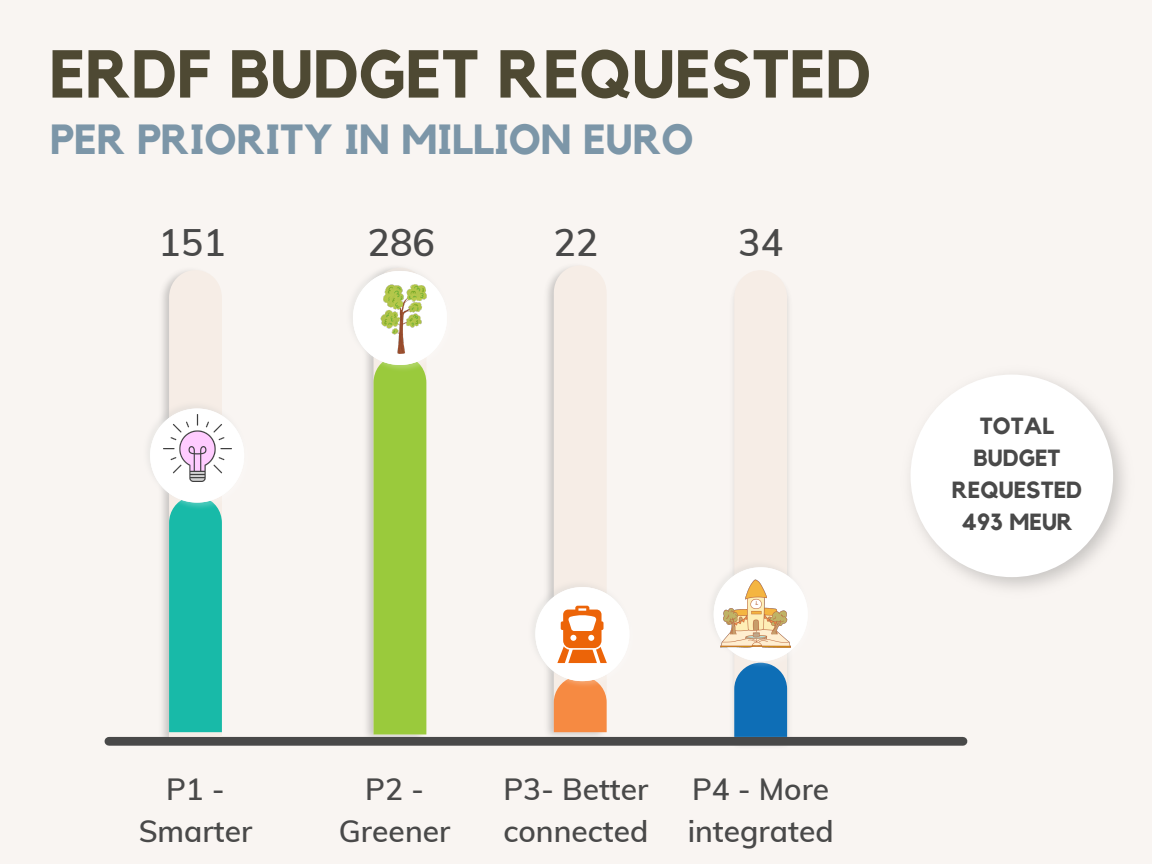
<style>
.page{position:relative;width:1152px;height:864px;background:#f9f5f2}
.page>*{position:absolute;margin:0;border:0;box-sizing:border-box;transform-origin:0 0}
.t1{font:700 66.9px "Kollektif";color:#4e4933}
.t2{font:700 42px "Kollektif";color:#7c96a8}
.t3{font:600 37.5px "Muli";color:#494949}
.t4{font:600 30px/41.7px "Muli";color:#494949;text-align:center}
.t5{font:700 23.25px/32.1px "Kollektif";color:#494949;text-align:center}
</style>
<div class="page">
<div style="left:109px;top:737px;width:854px;height:9px;background:#494949"></div>
<svg style="left:353px;top:268px;width:94px;height:466px"></svg>
<svg style="left:150px;top:270px;width:94px;height:467px"></svg>
<svg style="left:714px;top:270px;width:94px;height:467px"></svg>
<img style="left:163px;top:415px;width:69px;height:66px">
<img style="left:377px;top:281px;width:49px;height:73px">
<svg style="left:535px;top:266px;width:94px;height:466px"></svg>
<img style="left:721px;top:578px;width:70px;height:72px">
<svg style="left:911px;top:375px;width:202px;height:202px;fill:#fff"></svg>
<p class="t1" style="left:49px;top:43px;width:823px">ERDF BUDGET REQUESTED</p>
<p class="t2" style="left:50px;top:120px;width:645px">PER PRIORITY IN MILLION EURO</p>
<p class="t3" style="left:158px;top:219px;width:69px">151</p>
<p class="t3" style="left:368px;top:219px;width:69px">286</p>
<p class="t3" style="left:553px;top:219px;width:46px">22</p>
<p class="t3" style="left:738px;top:219px;width:46px">34</p>
<p class="t5" style="left:952px;top:411px;width:132px">TOTAL<br>BUDGET<br>REQUESTED</p>
<p class="t5" style="left:961px;top:507px;width:113px">493 MEUR</p>
<p class="t4" style="left:139px;top:768px;width:115px">P1 -<br>Smarter</p>
<p class="t4" style="left:339px;top:768px;width:113px">P2 -<br>Greener</p>
<p class="t4" style="left:503px;top:768px;width:147px;text-align:left">P3- Better connected</p>
<p class="t4" style="left:688px;top:768px;width:147px;text-align:left">P4 - More integrated</p>
</div>
